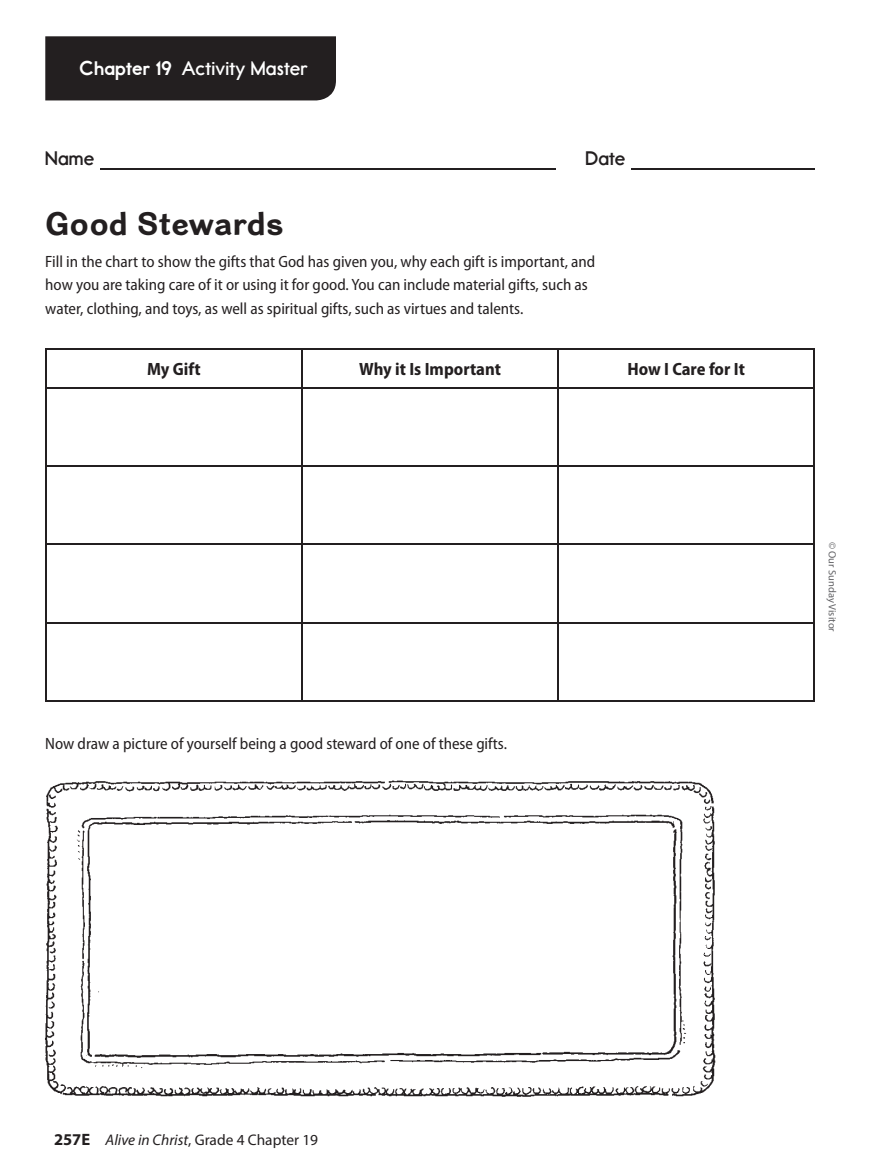
<style>
.page{position:relative;width:891px;height:1175px;background:#fff}
.page>*{position:absolute;margin:0;border:0;box-sizing:border-box;transform-origin:0 0}
.t1{font:700 32.85px "Cardigan Rg";letter-spacing:.005em;color:#231f20}
.t2{font:700 19.95px "Report School Rg";letter-spacing:.01em;color:#fff}
.t3{font:700 19.95px "Report School Rg";letter-spacing:.01em;color:#231f20}
.t4{font:700 semi-condensed 17.85px "Myriad Pro";color:#231f20}
.t5{font:semi-condensed 16.35px/23.5px "Myriad Pro";color:#231f20}
.t6{font:15.3px "Myriad Pro";color:#231f20}
.t7{font:10.5px "Myriad Pro";color:#636366}
.s1{font-family:"Report School Hv";font-weight:400}
.s2{font-weight:700;font-size:16.5px}
.s3{font-style:italic}
</style>
<div class="page">
<div style="left:45px;top:36px;width:291px;height:64px;background:#231f20"></div>
<img style="left:45px;top:780px;width:671px;height:317px">
<hr style="left:100px;top:168px;width:456px;height:1px;background:#231f20">
<hr style="left:631px;top:168px;width:184px;height:1px;background:#231f20">
<svg style="left:46px;top:349px;width:768px;height:351px"></svg>
<hr style="left:45px;top:348px;width:257px;height:1px;background:#231f20">
<hr style="left:45px;top:349px;width:1px;height:38px;background:#231f20">
<hr style="left:302px;top:348px;width:256px;height:1px;background:#231f20">
<hr style="left:301px;top:349px;width:2px;height:38px;background:#231f20">
<hr style="left:558px;top:348px;width:257px;height:1px;background:#231f20">
<hr style="left:558px;top:349px;width:1px;height:38px;background:#231f20">
<hr style="left:814px;top:349px;width:1px;height:38px;background:#231f20">
<hr style="left:45px;top:387px;width:257px;height:1px;background:#231f20">
<hr style="left:45px;top:388px;width:1px;height:77px;background:#231f20">
<hr style="left:302px;top:387px;width:256px;height:1px;background:#231f20">
<hr style="left:301px;top:388px;width:2px;height:77px;background:#231f20">
<hr style="left:558px;top:387px;width:257px;height:1px;background:#231f20">
<hr style="left:558px;top:388px;width:1px;height:77px;background:#231f20">
<hr style="left:814px;top:388px;width:1px;height:77px;background:#231f20">
<hr style="left:45px;top:465px;width:257px;height:1px;background:#231f20">
<hr style="left:45px;top:466px;width:1px;height:78px;background:#231f20">
<hr style="left:302px;top:465px;width:256px;height:1px;background:#231f20">
<hr style="left:301px;top:466px;width:2px;height:78px;background:#231f20">
<hr style="left:558px;top:465px;width:257px;height:1px;background:#231f20">
<hr style="left:558px;top:466px;width:1px;height:78px;background:#231f20">
<hr style="left:814px;top:466px;width:1px;height:78px;background:#231f20">
<hr style="left:45px;top:544px;width:257px;height:1px;background:#231f20">
<hr style="left:45px;top:545px;width:1px;height:77px;background:#231f20">
<hr style="left:302px;top:544px;width:256px;height:1px;background:#231f20">
<hr style="left:301px;top:545px;width:2px;height:77px;background:#231f20">
<hr style="left:558px;top:544px;width:257px;height:1px;background:#231f20">
<hr style="left:558px;top:545px;width:1px;height:77px;background:#231f20">
<hr style="left:814px;top:545px;width:1px;height:77px;background:#231f20">
<hr style="left:45px;top:622px;width:257px;height:1px;background:#231f20">
<hr style="left:45px;top:623px;width:1px;height:77px;background:#231f20">
<hr style="left:302px;top:622px;width:256px;height:1px;background:#231f20">
<hr style="left:301px;top:623px;width:2px;height:77px;background:#231f20">
<hr style="left:558px;top:622px;width:257px;height:1px;background:#231f20">
<hr style="left:558px;top:623px;width:1px;height:77px;background:#231f20">
<hr style="left:814px;top:623px;width:1px;height:77px;background:#231f20">
<hr style="left:45px;top:700px;width:257px;height:1px;background:#231f20">
<hr style="left:302px;top:700px;width:256px;height:1px;background:#231f20">
<hr style="left:558px;top:700px;width:257px;height:1px;background:#231f20">
<p class="t2" style="left:80px;top:57px;width:230px"><span class="s1">Chapter 19</span> Activity Master</p>
<p class="t3" style="left:45px;top:146px;width:51px">Name</p>
<p class="t3" style="left:585px;top:146px;width:42px">Date</p>
<p class="t1" style="left:45px;top:203px;width:240px">Good Stewards</p>
<p class="t5" style="left:45px;top:250px;width:552px">Fill in the chart to show the gifts that God has given you, why each gift is important, and how you are taking care of it or using it for good. You can include material gifts, such as water, clothing, and toys, as well as spiritual gifts, such as virtues and talents.</p>
<p class="t4" style="left:147px;top:359px;width:55px">My Gift</p>
<p class="t4" style="left:359px;top:359px;width:143px">Why it Is Important</p>
<p class="t4" style="left:627px;top:359px;width:119px">How I Care for It</p>
<p class="t5" style="left:45px;top:732px;width:463px">Now draw a picture of yourself being a good steward of one of these gifts.</p>
<p class="t7" style="left:839px;top:542px;width:91px;rotate:90deg">© Our Sunday Visitor</p>
<p class="t6" style="left:54px;top:1130px;width:266px"><span class="s2">257E</span> <span class="s3">Alive in Christ</span>, Grade 4 Chapter 19</p>
</div>
